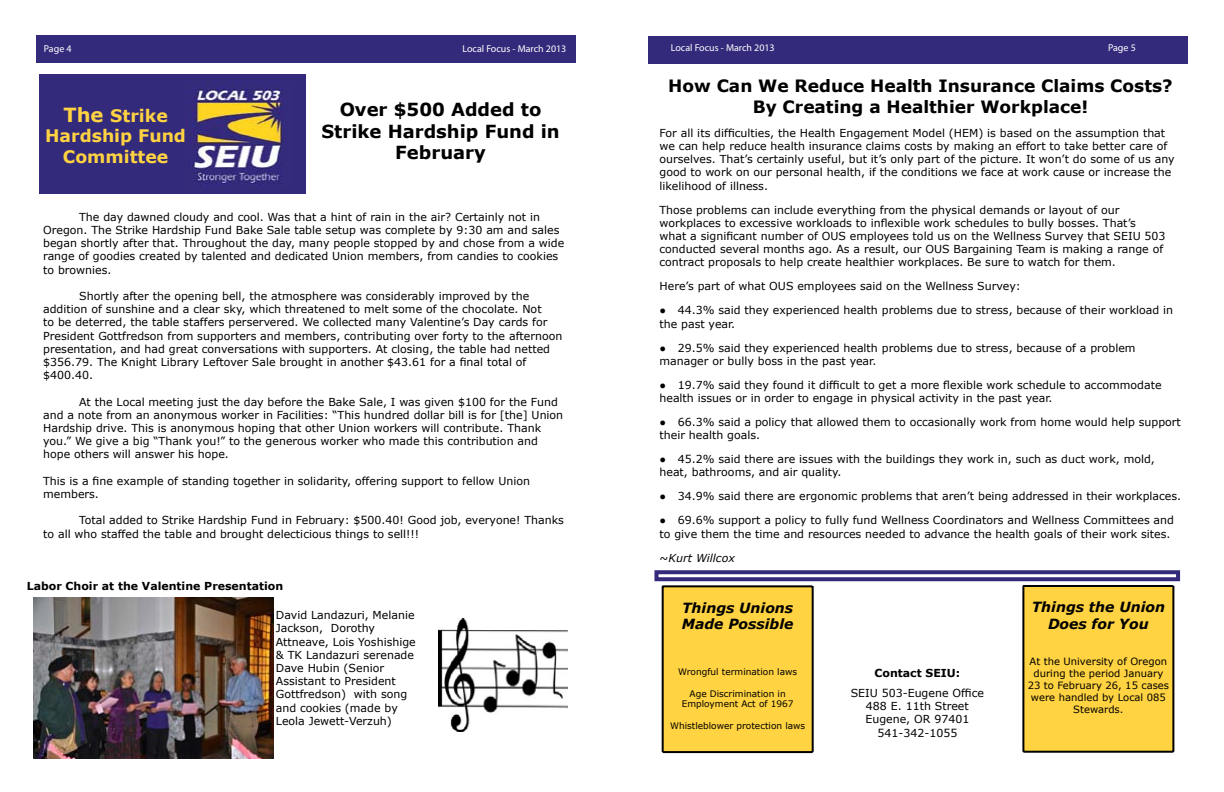
<style>
.page{position:relative;width:1224px;height:792px;background:#fff}
.page>*{position:absolute;margin:0;border:0;box-sizing:border-box;transform-origin:0 0}
.t1{font:700 18px/21.6px "Verdana";color:#000;text-align:center}
.t2{font:700 17.2px/20.7px "Verdana";color:#ffd341;text-align:center}
.t3{font:700 17px/20.4px "Verdana";color:#000;text-align:center}
.t4{font:italic 700 14px/16.8px "Verdana";color:#000}
.t5{font:11px/13.2px "Verdana";color:#000}
.t6{font:700 11px "Verdana";color:#000}
.t7{font:italic 11px "Verdana";color:#000}
.t8{font:10px/12px "Verdana";color:#000;text-align:center}
.t9{font:10px "Myriad Pro";color:#fff}
.t10{font:9px/10.8px "Verdana";color:#000;text-align:center}
.s1{font-size:19.5px}
.s2{font-style:normal}
</style>
<div class="page">
<div style="left:36px;top:35px;width:540px;height:28px;background:#342a7b"></div>
<div style="left:39px;top:75px;width:267px;height:119px;background:#342a7b"></div>
<img style="left:192px;top:82px;width:91px;height:103px">
<img style="left:438px;top:619px;width:129px;height:113px">
<div style="left:648px;top:36px;width:540px;height:28px;background:#342a7b"></div>
<div style="left:654px;top:570px;width:526px;height:11px;border:4px solid #342a7b"></div>
<div style="left:661px;top:585px;width:153px;height:168px;background:#ffd341"></div>
<div style="left:1022px;top:585px;width:153px;height:168px;background:#ffd341"></div>
<img style="left:33px;top:598px;width:240px;height:160px">
<p class="t9" style="left:44px;top:43px;width:29px">Page 4</p>
<p class="t9" style="left:463px;top:42px;width:105px">Local Focus - March 2013</p>
<h2 class="t2" style="left:45px;top:105px;width:142px"><span class="s1">The</span> Strike<br>Hardship Fund<br>Committee</h2>
<h1 class="t1" style="left:321px;top:98px;width:240px">Over $500 Added to<br>Strike Hardship Fund in<br>February</h1>
<p class="t5" style="left:43px;top:210px;width:523px;text-indent:36px">The day dawned cloudy and cool. Was that a hint of rain in the air? Certainly not in Oregon. The Strike Hardship Fund Bake Sale table setup was complete by 9:30 am and sales began shortly after that. Throughout the day, many people stopped by and chose from a wide range of goodies created by talented and dedicated Union members, from candies to cookies to brownies.</p>
<p class="t5" style="left:43px;top:289px;width:521px;text-indent:36px">Shortly after the opening bell, the atmosphere was considerably improved by the addition of sunshine and a clear sky, which threatened to melt some of the chocolate. Not<br>to be deterred, the table staffers perservered. We collected many Valentine’s Day cards for President Gottfredson from supporters and members, contributing over forty to the afternoon presentation, and had great conversations with supporters. At closing, the table had netted $356.79. The Knight Library Leftover Sale brought in another $43.61 for a final total of $400.40.</p>
<p class="t5" style="left:43px;top:395px;width:522px;text-indent:36px">At the Local meeting just the day before the Bake Sale, I was given $100 for the Fund and a note from an anonymous worker in Facilities: “This hundred dollar bill is for [the] Union Hardship drive. This is anonymous hoping that other Union workers will contribute. Thank you.” We give a big “Thank you!” to the generous worker who made this contribution and hope others will answer his hope.</p>
<p class="t5" style="left:43px;top:474px;width:488px">This is a fine example of standing together in solidarity, offering support to fellow Union members.</p>
<p class="t5" style="left:43px;top:514px;width:522px;text-indent:36px">Total added to Strike Hardship Fund in February: $500.40! Good job, everyone! Thanks to all who staffed the table and brought delecticious things to sell!!!</p>
<p class="t6" style="left:27px;top:578px;width:258px">Labor Choir at the Valentine Presentation</p>
<p class="t5" style="left:276px;top:608px;width:141px">David Landazuri, Melanie<br>Jackson, Dorothy<br>Attneave, Lois Yoshishige &amp; TK Landazuri serenade<br>Dave Hubin (Senior<br>Assistant to President<br>Gottfredson) with song and cookies (made by<br>Leola Jewett-Verzuh)</p>
<p class="t9" style="left:671px;top:41px;width:105px">Local Focus - March 2013</p>
<p class="t9" style="left:1108px;top:41px;width:29px">Page 5</p>
<h3 class="t3" style="left:668px;top:76px;width:506px">How Can We Reduce Health Insurance Claims Costs?<br>By Creating a Healthier Workplace!</h3>
<p class="t5" style="left:660px;top:126px;width:517px">For all its difficulties, the Health Engagement Model (HEM) is based on the assumption that we can help reduce health insurance claims costs by making an effort to take better care of ourselves. That’s certainly useful, but it’s only part of the picture. It won’t do some of us any good to work on our personal health, if the conditions we face at work cause or increase the likelihood of illness.</p>
<p class="t5" style="left:660px;top:203px;width:508px">Those problems can include everything from the physical demands or layout of our workplaces to excessive workloads to inflexible work schedules to bully bosses. That’s what a significant number of OUS employees told us on the Wellness Survey that SEIU 503 conducted several months ago. As a result, our OUS Bargaining Team is making a range of contract proposals to help create healthier workplaces. Be sure to watch for them.</p>
<p class="t5" style="left:660px;top:280px;width:363px">Here’s part of what OUS employees said on the Wellness Survey:</p>
<p class="t5" style="left:660px;top:304px;width:515px">● 44.3% said they experienced health problems due to stress, because of their workload in the past year.</p>
<p class="t5" style="left:660px;top:341px;width:478px">● 29.5% said they experienced health problems due to stress, because of a problem manager or bully boss in the past year.</p>
<p class="t5" style="left:660px;top:378px;width:504px">● 19.7% said they found it difficult to get a more flexible work schedule to accommodate health issues or in order to engage in physical activity in the past year.</p>
<p class="t5" style="left:660px;top:415px;width:523px">● 66.3% said a policy that allowed them to occasionally work from home would help support their health goals.</p>
<p class="t5" style="left:660px;top:453px;width:497px">● 45.2% said there are issues with the buildings they work in, such as duct work, mold, heat, bathrooms, and air quality.</p>
<p class="t5" style="left:660px;top:490px;width:523px">● 34.9% said there are ergonomic problems that aren’t being addressed in their workplaces.</p>
<p class="t5" style="left:660px;top:514px;width:516px">● 69.6% support a policy to fully fund Wellness Coordinators and Wellness Committees and to give them the time and resources needed to advance the health goals of their work sites.</p>
<p class="t7" style="left:660px;top:550px;width:77px"><span class="s2">~</span>Kurt Willcox</p>
<p class="t4" style="left:682px;top:599px;width:113px">Things Unions<br>Made Possible</p>
<p class="t10" style="left:678px;top:666px;width:121px">Wrongful termination laws</p>
<p class="t10" style="left:682px;top:688px;width:114px">Age Discrimination in<br>Employment Act of 1967</p>
<p class="t10" style="left:670px;top:720px;width:137px">Whistleblower protection laws</p>
<p class="t6" style="left:875px;top:665px;width:87px">Contact SEIU:</p>
<p class="t5" style="left:851px;top:686px;width:135px;text-align:center">SEIU 503-Eugene Office<br>488 E. 11th Street<br>Eugene, OR 97401<br>541-342-1055</p>
<p class="t4" style="left:1032px;top:598px;width:135px;text-align:center">Things the Union<br>Does for You</p>
<p class="t8" style="left:1028px;top:655px;width:143px">At the University of Oregon during the period January<br>23 to February 26, 15 cases were handled by Local 085<br>Stewards.</p>
</div>
